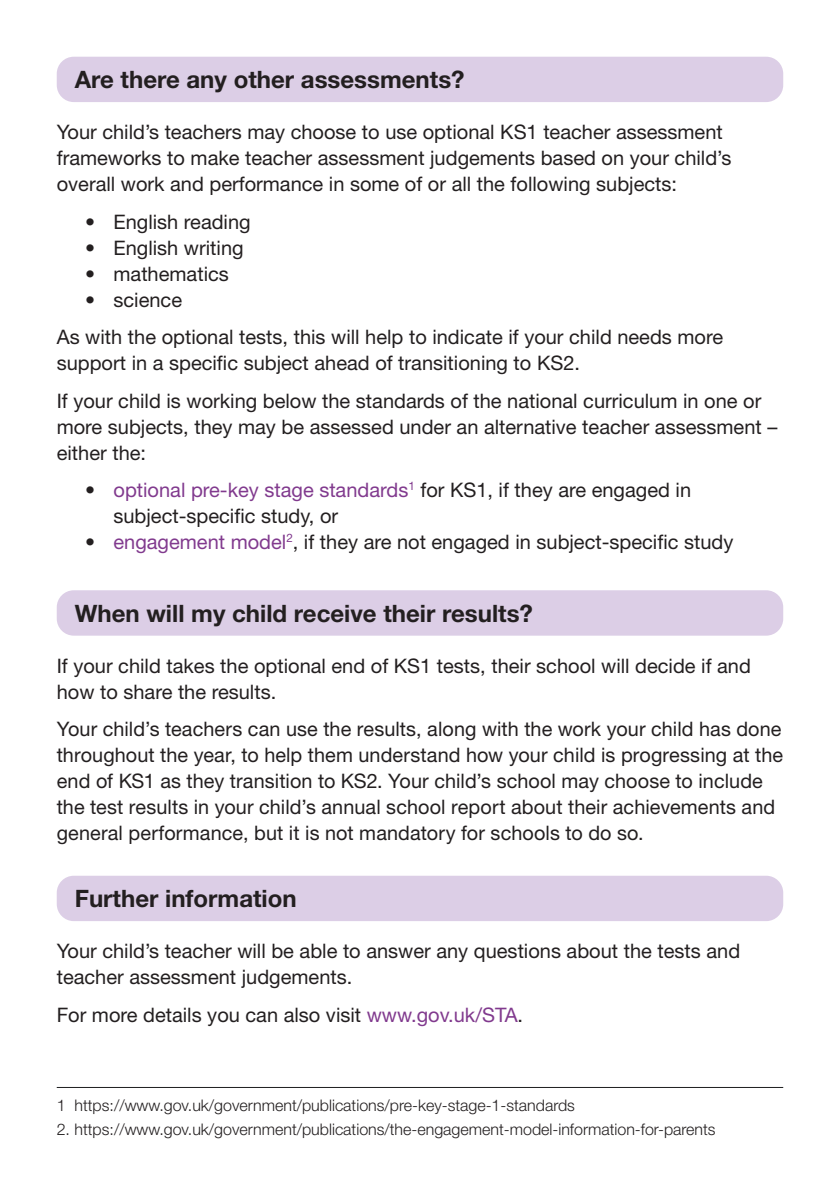
<style>
.page{position:relative;width:840px;height:1191px;background:#fff}
.page>*{position:absolute;margin:0;border:0;box-sizing:border-box;transform-origin:0 0}
.Body{font:700 24px "Helvetica Neue LT Std";color:#231f20}
.Body-2{font:20px/26px "Helvetica Neue LT Std";color:#231f20}
.Bullet{font:20px/26px "Helvetica Neue LT Std";color:#231f20}
.Bullet_last{font:20px "Helvetica Neue LT Std";color:#231f20}
.Footnote{font:300 16px "Helvetica Neue LT Std";color:#231f20}
.s1{color:#813a8e}
</style>
<div class="page">
<div style="left:57px;top:57px;width:725px;height:45px;background:#dccee6;border-radius:17px"></div>
<div style="left:57px;top:590px;width:725px;height:45px;background:#dccee6;border-radius:17px"></div>
<div style="left:57px;top:875px;width:725px;height:46px;background:#dccee6;border-radius:17px"></div>
<hr style="left:57px;top:1087px;width:725px;height:1px;background:#1d1e1f">
<p class="Body" style="left:75px;top:65px;width:391px">Are there any other assessments?</p>
<p class="Body-2" style="left:57px;top:119px;width:675px">Your child’s teachers may choose to use optional KS1 teacher assessment frameworks to make teacher assessment judgements based on your child’s overall work and performance in some of or all the following subjects:</p>
<p class="Bullet" style="left:85px;top:208px;width:167px">• English reading</p>
<p class="Bullet" style="left:85px;top:234px;width:160px">• English writing</p>
<p class="Bullet" style="left:85px;top:260px;width:145px">• mathematics</p>
<p class="Bullet_last" style="left:85px;top:288px;width:98px">• science</p>
<p class="Body-2" style="left:57px;top:324px;width:667px">As with the optional tests, this will help to indicate if your child needs more support in a specific subject ahead of transitioning to KS2.</p>
<p class="Body-2" style="left:57px;top:387px;width:721px">If your child is working below the standards of the national curriculum in one or more subjects, they may be assessed under an alternative teacher assessment – either the:</p>
<p class="Bullet" style="left:113px;top:476px;width:578px;text-indent:-28px">• <span class="s1">optional pre-key stage standards</span><sup>1</sup> for KS1, if they are engaged in subject-specific study, or</p>
<p class="Bullet_last" style="left:85px;top:530px;width:649px">• <span class="s1">engagement model</span><sup>2</sup>, if they are not engaged in subject-specific study</p>
<p class="Body" style="left:75px;top:598px;width:459px">When will my child receive their results?</p>
<p class="Body-2" style="left:57px;top:652px;width:695px">If your child takes the optional end of KS1 tests, their school will decide if and how to share the results.</p>
<p class="Body-2" style="left:57px;top:716px;width:727px">Your child’s teachers can use the results, along with the work your child has done throughout the year, to help them understand how your child is progressing at the end of KS1 as they transition to KS2. Your child’s school may choose to include the test results in your child’s annual school report about their achievements and general performance, but it is not mandatory for schools to do so.</p>
<p class="Body" style="left:75px;top:883px;width:223px">Further information</p>
<p class="Body-2" style="left:57px;top:938px;width:684px">Your child’s teacher will be able to answer any questions about the tests and teacher assessment judgements.</p>
<p class="Body-2" style="left:57px;top:1001px;width:467px">For more details you can also visit <span class="s1">www.gov.uk/STA</span>.</p>
<p class="Footnote" style="left:57px;top:1095px;width:519px">1 https://www.gov.uk/government/publications/pre-key-stage-1-standards</p>
<p class="Footnote" style="left:57px;top:1119px;width:660px">2. https://www.gov.uk/government/publications/the-engagement-model-information-for-parents</p>
</div>
